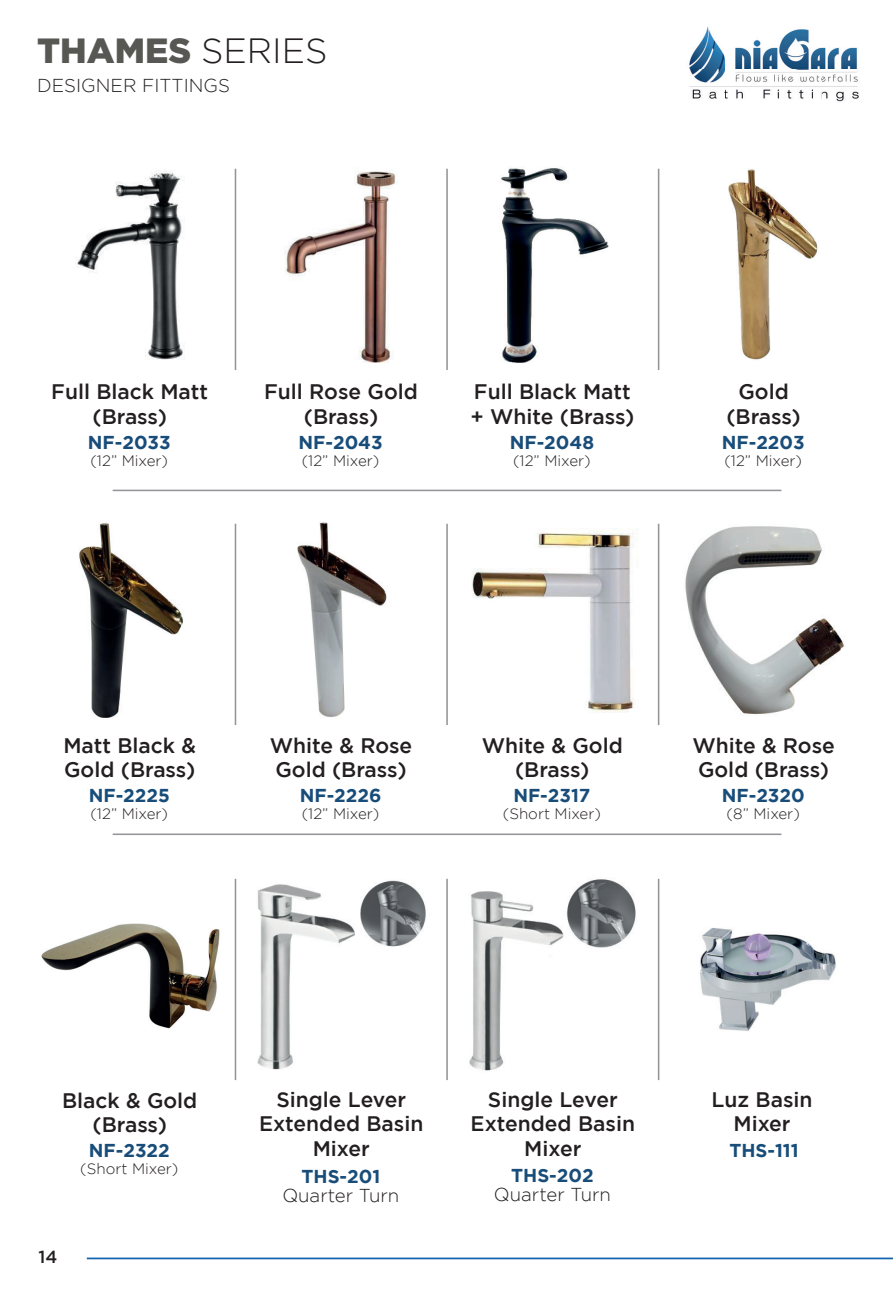
<style>
.page{position:relative;width:893px;height:1290px;background:#fff}
.page>*{position:absolute;margin:0;border:0;box-sizing:border-box;transform-origin:0 0}
.t1{font:900 35px "Gotham";color:#575854}
.t2{font:500 21px/24.5px "Gotham";color:#231f20;text-align:center}
.t3{font:700 18.55px "Gotham";color:#184d7a}
.t4{font:300 18.55px "Gotham";color:#231f20}
.t5{font:500 17.5px "Gotham";color:#231f20}
.t6{font:300 15.05px "Gotham";color:#231f20}
.s1{font-weight:300;color:#231f20}
</style>
<div class="page">
<img style="left:689px;top:26px;width:170px;height:76px">
<hr style="left:87px;top:1257px;width:806px;height:2px;background:#1363af">
<hr style="left:113px;top:490px;width:668px;height:1px;background:#939598">
<hr style="left:113px;top:833px;width:668px;height:2px;background:#939598">
<hr style="left:235px;top:169px;width:1px;height:201px;background:#939598">
<hr style="left:446px;top:169px;width:2px;height:201px;background:#939598">
<hr style="left:658px;top:169px;width:1px;height:201px;background:#939598">
<img style="left:75px;top:171px;width:109px;height:188px">
<img style="left:285px;top:171px;width:110px;height:191px">
<img style="left:501px;top:168px;width:108px;height:195px">
<img style="left:728px;top:169px;width:90px;height:191px">
<hr style="left:235px;top:524px;width:1px;height:201px;background:#939598">
<hr style="left:446px;top:524px;width:2px;height:201px;background:#939598">
<hr style="left:658px;top:524px;width:1px;height:201px;background:#939598">
<img style="left:79px;top:523px;width:104px;height:195px">
<img style="left:297px;top:522px;width:90px;height:195px">
<img style="left:472px;top:528px;width:166px;height:184px">
<img style="left:685px;top:526px;width:160px;height:188px">
<hr style="left:235px;top:879px;width:1px;height:201px;background:#939598">
<hr style="left:446px;top:879px;width:2px;height:201px;background:#939598">
<hr style="left:658px;top:879px;width:1px;height:201px;background:#939598">
<img style="left:41px;top:923px;width:179px;height:106px">
<img style="left:257px;top:880px;width:169px;height:190px">
<img style="left:469px;top:879px;width:167px;height:192px">
<img style="left:699px;top:928px;width:137px;height:103px">
<h1 class="t1" style="left:37px;top:30px;width:292px">THAMES <span class="s1">SERIES</span></h1>
<p class="t4" style="left:37px;top:75px;width:194px">DESIGNER FITTINGS</p>
<p class="t2" style="left:51px;top:379px;width:158px">Full Black Matt (Brass)</p>
<p class="t6" style="left:90px;top:452px;width:79px">(12” Mixer)</p>
<p class="t3" style="left:88px;top:432px;width:84px">NF-2033</p>
<p class="t2" style="left:264px;top:379px;width:155px">Full Rose Gold (Brass)</p>
<p class="t6" style="left:302px;top:452px;width:79px">(12” Mixer)</p>
<p class="t3" style="left:299px;top:432px;width:86px">NF-2043</p>
<p class="t2" style="left:470px;top:379px;width:165px;text-align:left">Full Black Matt + White (Brass)</p>
<p class="t6" style="left:513px;top:452px;width:79px">(12” Mixer)</p>
<p class="t3" style="left:510px;top:432px;width:86px">NF-2048</p>
<p class="t2" style="left:726px;top:379px;width:76px">Gold (Brass)</p>
<p class="t6" style="left:724px;top:452px;width:79px">(12” Mixer)</p>
<p class="t3" style="left:722px;top:432px;width:84px">NF-2203</p>
<p class="t2" style="left:63px;top:733px;width:134px;text-align:left">Matt Black &amp;<br>Gold (Brass)</p>
<p class="t6" style="left:90px;top:806px;width:79px">(12” Mixer)</p>
<p class="t3" style="left:89px;top:785px;width:83px">NF-2225</p>
<p class="t2" style="left:270px;top:733px;width:144px;text-align:left">White &amp; Rose<br>Gold (Brass)</p>
<p class="t6" style="left:302px;top:806px;width:79px">(12” Mixer)</p>
<p class="t3" style="left:300px;top:785px;width:83px">NF-2226</p>
<p class="t2" style="left:482px;top:733px;width:142px">White &amp; Gold (Brass)</p>
<p class="t6" style="left:503px;top:806px;width:100px">(Short Mixer)</p>
<p class="t3" style="left:513px;top:785px;width:79px">NF-2317</p>
<p class="t2" style="left:692px;top:733px;width:144px;text-align:left">White &amp; Rose<br>Gold (Brass)</p>
<p class="t6" style="left:727px;top:806px;width:75px">(8” Mixer)</p>
<p class="t3" style="left:722px;top:785px;width:84px">NF-2320</p>
<p class="t2" style="left:62px;top:1087px;width:137px">Black &amp; Gold (Brass)</p>
<p class="t6" style="left:80px;top:1161px;width:100px">(Short Mixer)</p>
<p class="t3" style="left:89px;top:1140px;width:82px">NF-2322</p>
<p class="t5" style="left:39px;top:1246px;width:20px">14</p>
<p class="t2" style="left:259px;top:1086px;width:166px">Single Lever<br>Extended Basin<br>Mixer</p>
<p class="t4" style="left:282px;top:1185px;width:119px">Quarter Turn</p>
<p class="t3" style="left:301px;top:1165px;width:80px">THS-201</p>
<p class="t2" style="left:471px;top:1086px;width:166px">Single Lever<br>Extended Basin<br>Mixer</p>
<p class="t4" style="left:494px;top:1184px;width:119px">Quarter Turn</p>
<p class="t3" style="left:511px;top:1164px;width:84px">THS-202</p>
<p class="t2" style="left:711px;top:1086px;width:103px">Luz Basin<br>Mixer</p>
<p class="t3" style="left:729px;top:1139px;width:71px">THS-111</p>
</div>
